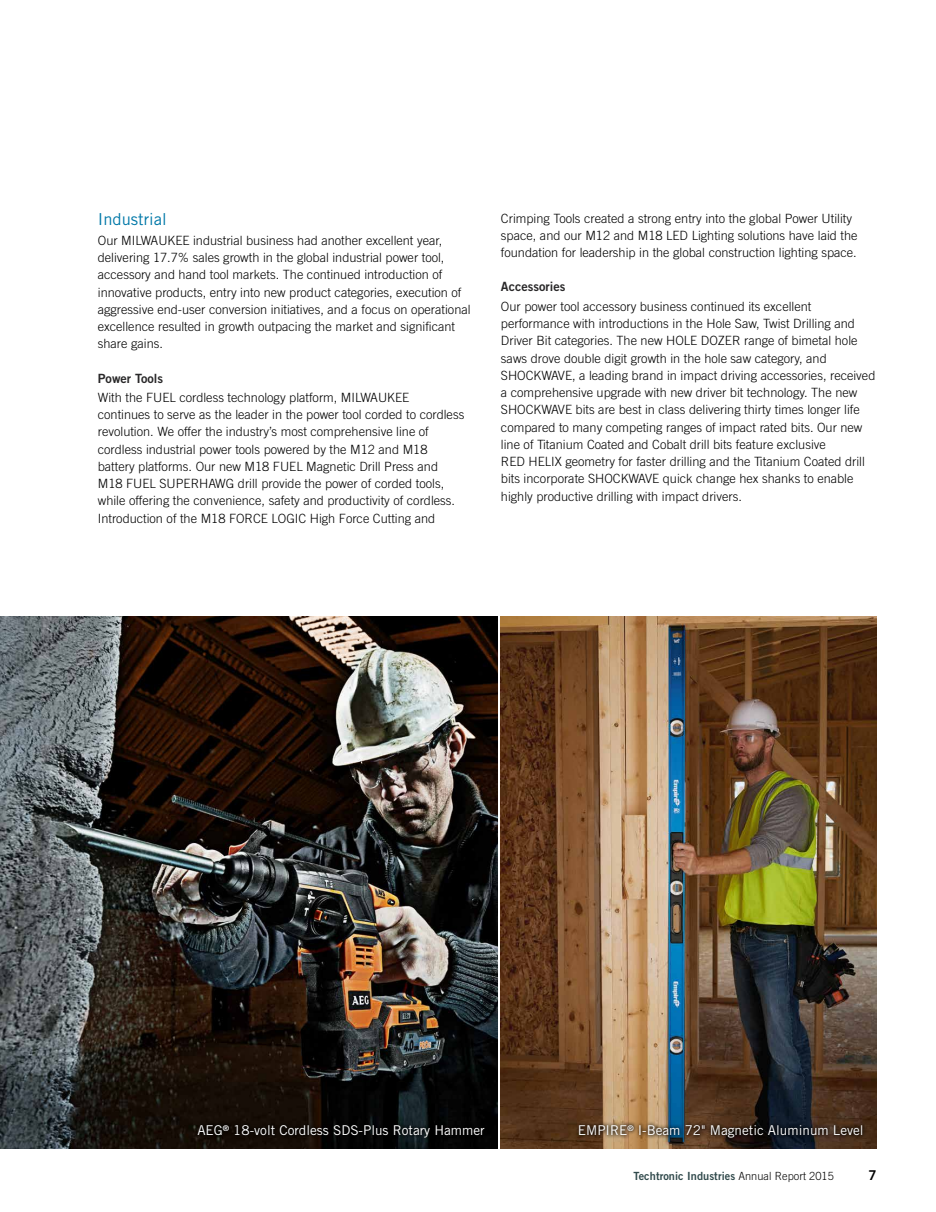
<style>
.page{position:relative;width:936px;height:1212px;background:#fff}
.page>*{position:absolute;margin:0;border:0;box-sizing:border-box;transform-origin:0 0}
.t1{font:16.5px "Trade Gothic";color:#0078a8}
.t2{font:13.5px "Trade Gothic";color:#fff}
.t3{font:13.5px "Trade Gothic Bold Two";color:#000}
.t4{font:300 12.75px/17.2px "Trade Gothic";color:#000}
.t5{font:12.75px "Trade Gothic Bold Two";color:#292829}
.t6{font:11.25px "Trade Gothic Bold Two";letter-spacing:.005em;color:#314a4c}
.s1{font-family:"Trade Gothic";font-weight:300;color:#000}
</style>
<div class="page">
<img style="left:501px;top:617px;width:375px;height:531px">
<img style="left:0;top:617px;width:497px;height:531px">
<div style="left:194px;top:1120px;width:295px;height:22px;background:#000;opacity:.8"></div>
<div style="left:575px;top:1120px;width:291px;height:22px;background:#000;opacity:.8"></div>
<p class="t1" style="left:98px;top:210px;width:70px">Industrial</p>
<p class="t4" style="left:98px;top:231px;width:374px">Our MILWAUKEE industrial business had another excellent year, delivering 17.7% sales growth in the global industrial power tool, accessory and hand tool markets. The continued introduction of innovative products, entry into new product categories, execution of aggressive end-user conversion initiatives, and a focus on operational excellence resulted in growth outpacing the market and significant share gains.</p>
<p class="t5" style="left:98px;top:370px;width:67px">Power Tools</p>
<p class="t4" style="left:98px;top:389px;width:368px">With the FUEL cordless technology platform, MILWAUKEE continues to serve as the leader in the power tool corded to cordless revolution. We offer the industry’s most comprehensive line of cordless industrial power tools powered by the M12 and M18 battery platforms. Our new M18 FUEL Magnetic Drill Press and M18 FUEL SUPERHAWG drill provide the power of corded tools, while offering the convenience, safety and productivity of cordless.<br>Introduction of the M18 FORCE LOGIC High Force Cutting and</p>
<p class="t4" style="left:501px;top:209px;width:358px">Crimping Tools created a strong entry into the global Power Utility space, and our M12 and M18 LED Lighting solutions have laid the foundation for leadership in the global construction lighting space.</p>
<p class="t5" style="left:501px;top:279px;width:66px">Accessories</p>
<p class="t4" style="left:501px;top:297px;width:376px">Our power tool accessory business continued its excellent performance with introductions in the Hole Saw, Twist Drilling and Driver Bit categories. The new HOLE DOZER range of bimetal hole saws drove double digit growth in the hole saw category, and SHOCKWAVE, a leading brand in impact driving accessories, received a comprehensive upgrade with new driver bit technology. The new SHOCKWAVE bits are best in class delivering thirty times longer life compared to many competing ranges of impact rated bits. Our new line of Titanium Coated and Cobalt drill bits feature exclusive<br>RED HELIX geometry for faster drilling and the Titanium Coated drill bits incorporate SHOCKWAVE quick change hex shanks to enable highly productive drilling with impact drivers.</p>
<p class="t2" style="left:197px;top:1122px;width:289px">AEG<sup>®</sup> 18-volt Cordless SDS-Plus Rotary Hammer</p>
<p class="t2" style="left:578px;top:1122px;width:287px">EMPIRE<sup>®</sup> I-Beam 72" Magnetic Aluminum Level</p>
<p class="t6" style="left:633px;top:1169px;width:202px">Techtronic Industries <span class="s1">Annual Report 2015</span></p>
<p class="t3" style="left:868px;top:1167px;width:10px">7</p>
</div>
